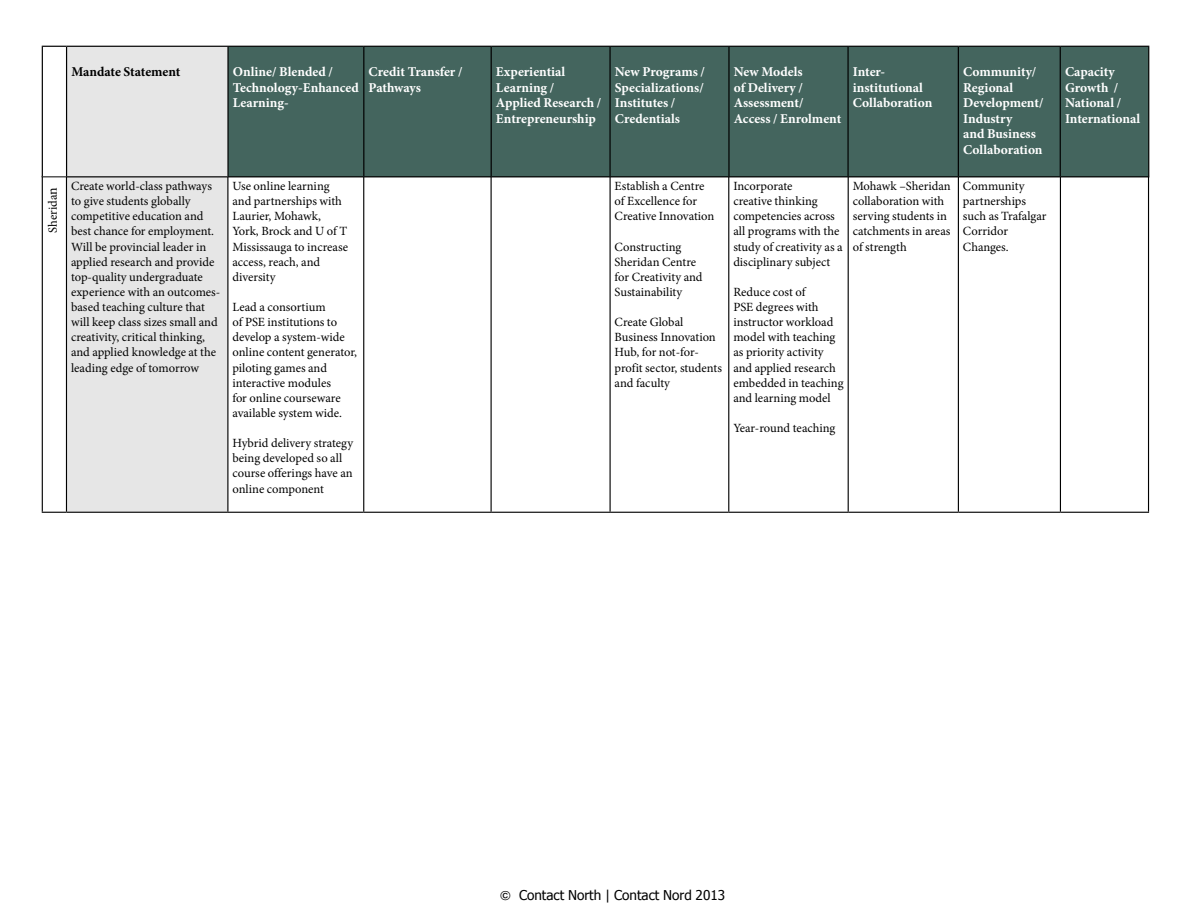
<style>
.page{position:relative;width:1188px;height:918px;background:#fff}
.page>*{position:absolute;margin:0;border:0;box-sizing:border-box;transform-origin:0 0}
.t1{font:700 13.5px/15.5px "Minion Pro";color:#fff}
.t2{font:13.5px "Tahoma";color:#000}
.t3{font:700 13.5px "Minion Pro";letter-spacing:-.005em;color:#000}
.t4{font:12.6px/15.1px "Minion Pro";color:#000}
.s1{font-size:13.65px}
</style>
<div class="page">
<div style="left:66px;top:176px;width:162px;height:336px;background:#e6e6e6"></div>
<svg style="left:228px;top:177px;width:620px;height:335px"></svg>
<svg style="left:849px;top:177px;width:299px;height:335px"></svg>
<hr style="left:42px;top:177px;width:1px;height:335px;background:#000">
<hr style="left:66px;top:177px;width:1px;height:335px;background:#000">
<hr style="left:227px;top:177px;width:1px;height:335px;background:#000">
<hr style="left:363px;top:177px;width:1px;height:335px;background:#000">
<hr style="left:491px;top:177px;width:1px;height:335px;background:#000">
<hr style="left:610px;top:177px;width:1px;height:335px;background:#000">
<hr style="left:728px;top:177px;width:1px;height:335px;background:#000">
<hr style="left:848px;top:177px;width:1px;height:335px;background:#000">
<hr style="left:958px;top:177px;width:1px;height:335px;background:#000">
<hr style="left:1060px;top:177px;width:1px;height:335px;background:#000">
<hr style="left:1148px;top:177px;width:1px;height:335px;background:#000">
<svg style="left:42px;top:512px;width:24px;height:1px"></svg>
<hr style="left:66px;top:512px;width:162px;height:1px;background:#000">
<hr style="left:228px;top:512px;width:136px;height:1px;background:#000">
<hr style="left:364px;top:512px;width:127px;height:1px;background:#000">
<hr style="left:491px;top:512px;width:119px;height:1px;background:#000">
<hr style="left:610px;top:512px;width:119px;height:1px;background:#000">
<hr style="left:729px;top:512px;width:119px;height:1px;background:#000">
<hr style="left:848px;top:512px;width:110px;height:1px;background:#000">
<hr style="left:958px;top:512px;width:102px;height:1px;background:#000">
<hr style="left:1060px;top:512px;width:89px;height:1px;background:#000">
<div style="left:67px;top:46px;width:161px;height:131px;background:#e6e6e6"></div>
<div style="left:229px;top:47px;width:919px;height:129px;background:#44655e"></div>
<svg style="left:42px;top:46px;width:25px;height:1px"></svg>
<hr style="left:42px;top:47px;width:1px;height:130px;background:#000">
<hr style="left:67px;top:46px;width:161px;height:1px;background:#000">
<hr style="left:66px;top:47px;width:1px;height:129px;background:#000">
<hr style="left:228px;top:46px;width:136px;height:1px;background:#000">
<hr style="left:227px;top:47px;width:2px;height:129px;background:#000">
<hr style="left:364px;top:46px;width:127px;height:1px;background:#000">
<hr style="left:363px;top:47px;width:1px;height:129px;background:#000">
<hr style="left:491px;top:46px;width:119px;height:1px;background:#000">
<hr style="left:491px;top:47px;width:1px;height:129px;background:#000">
<hr style="left:610px;top:46px;width:119px;height:1px;background:#000">
<hr style="left:609px;top:47px;width:2px;height:129px;background:#000">
<hr style="left:729px;top:46px;width:119px;height:1px;background:#000">
<hr style="left:728px;top:47px;width:2px;height:129px;background:#000">
<hr style="left:848px;top:46px;width:110px;height:1px;background:#000">
<hr style="left:847px;top:47px;width:2px;height:129px;background:#000">
<hr style="left:958px;top:46px;width:102px;height:1px;background:#000">
<hr style="left:958px;top:47px;width:1px;height:129px;background:#000">
<hr style="left:1060px;top:46px;width:89px;height:1px;background:#000">
<hr style="left:1060px;top:47px;width:1px;height:129px;background:#000">
<hr style="left:1148px;top:47px;width:1px;height:129px;background:#000">
<hr style="left:66px;top:176px;width:162px;height:1px;background:#000">
<hr style="left:228px;top:176px;width:136px;height:1px;background:#000">
<hr style="left:364px;top:176px;width:127px;height:1px;background:#000">
<hr style="left:491px;top:176px;width:119px;height:1px;background:#000">
<hr style="left:610px;top:176px;width:119px;height:1px;background:#000">
<hr style="left:729px;top:176px;width:119px;height:1px;background:#000">
<hr style="left:848px;top:176px;width:110px;height:1px;background:#000">
<hr style="left:958px;top:176px;width:102px;height:1px;background:#000">
<hr style="left:1060px;top:176px;width:89px;height:1px;background:#000">
<svg style="left:42px;top:176px;width:24px;height:2px"></svg>
<p class="t3" style="left:71px;top:63px;width:111px">Mandate Statement</p>
<p class="t1" style="left:233px;top:64px;width:128px">Online/ Blended /<br>Technology-Enhanced<br>Learning-</p>
<p class="t1" style="left:369px;top:64px;width:95px">Credit Transfer /<br>Pathways</p>
<p class="t1" style="left:496px;top:64px;width:107px">Experiential<br>Learning /<br>Applied Research /<br>Entrepreneurship</p>
<p class="t1" style="left:615px;top:64px;width:92px">New Programs /<br>Specializations/<br>Institutes /<br>Credentials</p>
<p class="t1" style="left:734px;top:64px;width:109px">New Models<br>of Delivery /<br>Assessment/<br>Access / Enrolment</p>
<p class="t1" style="left:853px;top:64px;width:81px">Inter&shy;institutional<br>Collaboration</p>
<p class="t1" style="left:963px;top:64px;width:82px">Community/<br>Regional<br>Development/<br>Industry<br>and Business<br>Collaboration</p>
<p class="t1" style="left:1065px;top:64px;width:77px">Capacity<br>Growth /<br>National /<br>International</p>
<p class="t4" style="left:45px;top:233px;width:47px;rotate:-90deg">Sherida<span class="s1">n</span></p>
<p class="t4" style="left:71px;top:178px;width:151px">Create world-class pathways to give students globally competitive education and best chance for employment.<br>Will be provincial leader in applied research and provide top-quality undergraduate experience with an outcomes&shy;based teaching culture that will keep class sizes small and creativity, critical thinking, and applied knowledge at the leading edge of tomorrow</p>
<p class="t4" style="left:232px;top:178px;width:117px">Use online learning and partnerships with<br>Laurier, Mohawk,<br>York, Brock and U of T<br>Mississauga to increase access, reach, and diversity</p>
<p class="t4" style="left:232px;top:300px;width:126px">Lead a consortium<br>of PSE institutions to develop a system-wide online content generator, piloting games and interactive modules<br>for online courseware available system wide.</p>
<p class="t4" style="left:232px;top:436px;width:122px">Hybrid delivery strategy being developed so all course offerings have an online component</p>
<p class="t4" style="left:615px;top:178px;width:101px">Establish a Centre of Excellence for<br>Creative Innovation</p>
<p class="t4" style="left:615px;top:239px;width:89px">Constructing<br>Sheridan Centre for Creativity and<br>Sustainability</p>
<p class="t4" style="left:615px;top:315px;width:109px">Create Global<br>Business Innovation<br>Hub, for not-for&shy;profit sector, students and faculty</p>
<p class="t4" style="left:733px;top:178px;width:111px">Incorporate<br>creative thinking competencies across all programs with the study of creativity as a disciplinary subject</p>
<p class="t4" style="left:733px;top:284px;width:112px">Reduce cost of<br>PSE degrees with instructor workload model with teaching as priority activity and applied research embedded in teaching and learning model</p>
<p class="t4" style="left:733px;top:421px;width:104px">Year-round teaching</p>
<p class="t4" style="left:853px;top:178px;width:100px">Mohawk –Sheridan collaboration with serving students in catchments in areas of strength</p>
<p class="t4" style="left:963px;top:178px;width:85px">Community partnerships such as Trafalgar<br>Corridor<br>Changes.</p>
<p class="t2" style="left:519px;top:886px;width:208px">Contact North | Contact Nord 2013</p>
</div>
